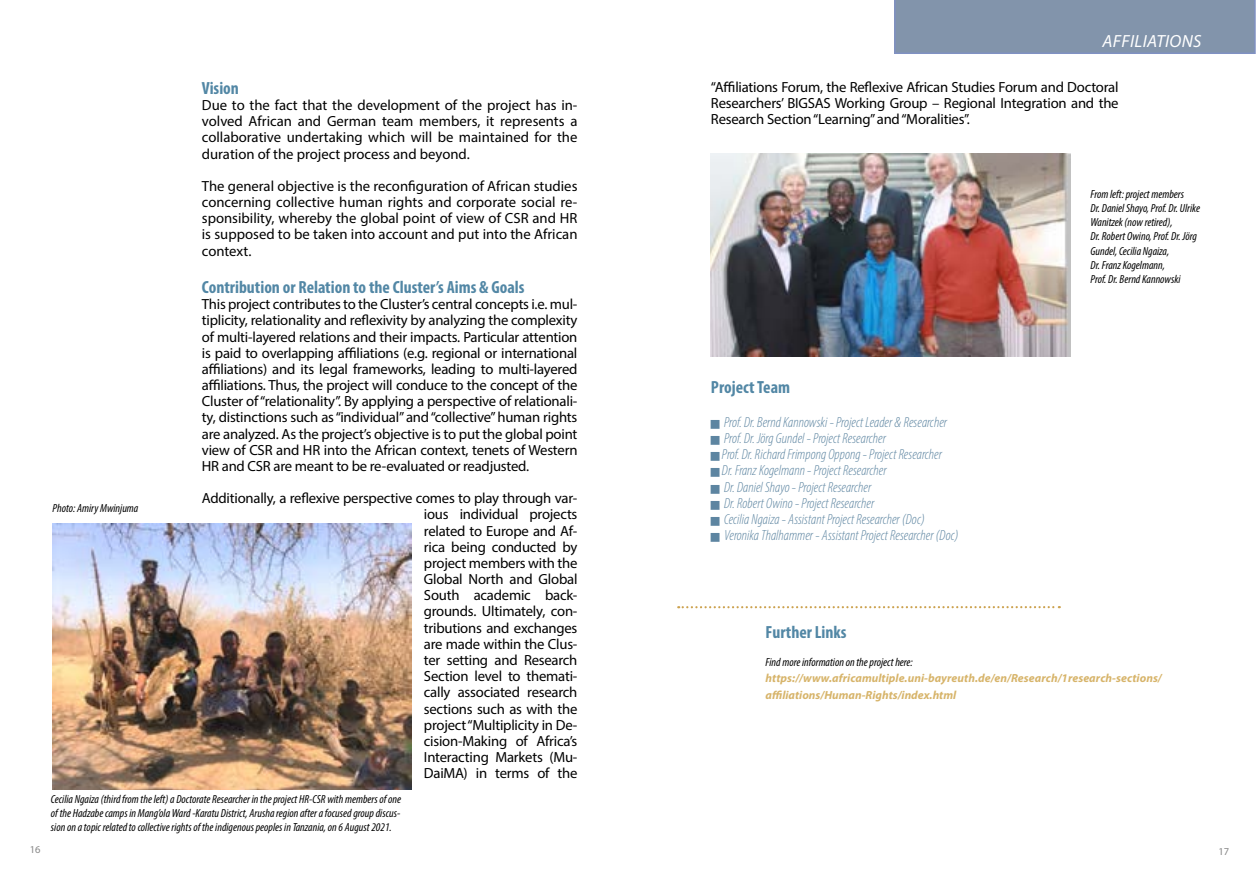
<style>
.page{position:relative;width:1259px;height:893px;background:#fff}
.page>*{position:absolute;margin:0;border:0;box-sizing:border-box;transform-origin:0 0}
.t1{font:700 condensed 17.7px "Myriad Pro";color:#5287a5}
.t2{font:italic 17.7px "Myriad Pro";letter-spacing:.02em;color:#fff}
.t3{font:14.7px/16.2px "Myriad Pro";letter-spacing:-.015em;color:#000;text-align:justify}
.t4{font:italic 300 condensed 14.7px/16.2px "Myriad Pro";color:#5d85a1}
.t5{font:italic condensed 11.7px/14.1px "Myriad Pro";color:#000;text-align:justify}
.t6{font:italic 700 11.7px/16.2px "Myriad Pro";letter-spacing:.005em;color:#d7b46a}
.t7{font:10.5px "Myriad Pro";color:#878787}
</style>
<div class="page">
<svg style="left:678px;top:606px;width:381px;height:2px"></svg>
<img style="left:53px;top:523px;width:358px;height:266px">
<img style="left:710px;top:153px;width:360px;height:203px">
<div style="left:894px;top:0;width:361px;height:54px;background:#8294ab"></div>
<p class="t1" style="left:202px;top:77px;width:39px">Vision</p>
<p class="t3" style="left:202px;top:97px;width:377px">Due to the fact that the development of the project has in&shy;volved African and German team members, it represents a collaborative undertaking which will be maintained for the duration of the project process and beyond.</p>
<p class="t3" style="left:202px;top:178px;width:377px">The general objective is the reconfiguration of African studies concerning collective human rights and corporate social re&shy;sponsibility, whereby the global point of view of CSR and HR is supposed to be taken into account and put into the African context.</p>
<p class="t1" style="left:202px;top:276px;width:324px">Contribution or Relation to the Cluster’s Aims &amp; Goals</p>
<p class="t3" style="left:202px;top:296px;width:377px">This project contributes to the Cluster’s central concepts i.e. mul&shy;tiplicity, relationality and reflexivity by analyzing the complexity of multi-layered relations and their impacts. Particular attention is paid to overlapping affiliations (e.g. regional or international affiliations) and its legal frameworks, leading to multi-layered affiliations. Thus, the project will conduce to the concept of the Cluster of “relationality”. By applying a perspective of relationali&shy;ty, distinctions such as “individual” and “collective” human rights are analyzed. As the project’s objective is to put the global point view of CSR and HR into the African context, tenets of Western HR and CSR are meant to be re-evaluated or readjusted.</p>
<p class="t3" style="left:424px;top:490px;width:155px;text-indent:-222px">Additionally, a reflexive perspective comes to play through var&shy;ious individual projects related to Europe and Af&shy;rica being conducted by project members with the Global North and Global South academic back&shy;grounds. Ultimately, con&shy;tributions and exchanges are made within the Clus&shy;ter setting and Research Section level to themati&shy;cally associated research sections such as with the project “Multiplicity in De&shy;cision-Making of Africa’s Interacting Markets (Mu-DaiMA) in terms of the</p>
<p class="t5" style="left:51px;top:792px;width:352px">Cecilia Ngaiza (third from the left) a Doctorate Researcher in the project HR-CSR with members of one of the Hadzabe camps in Mang’ola Ward -Karatu District, Arusha region after a focused group discus&shy;sion on a topic related to collective rights of the indigenous peoples in Tanzania, on 6 August 2021.</p>
<p class="t5" style="left:53px;top:501px;width:87px">Photo: Amiry Mwinjuma</p>
<p class="t2" style="left:1102px;top:30px;width:100px">AFFILIATIONS</p>
<p class="t3" style="left:711px;top:79px;width:409px">“Affiliations Forum, the Reflexive African Studies Forum and Doctoral Researchers’ BIGSAS Working Group – Regional Integration and the Research Section “Learning” and “Moralities”.</p>
<p class="t1" style="left:711px;top:376px;width:81px">Project Team</p>
<p class="t4" style="left:722px;top:414px;width:238px">Prof. Dr. Bernd Kannowski - Project Leader &amp; Researcher Prof. Dr. Jörg Gundel - Project Researcher<br>Prof. Dr. Richard Frimpong Oppong - Project Researcher<br>Dr. Franz Kogelmann - Project Researcher<br>Dr. Daniel Shayo - Project Researcher<br>Dr. Robert Owino - Project Researcher<br>Cecilia Ngaiza - Assistant Project Researcher (Doc)<br>Veronika Thalhammer - Assistant Project Researcher (Doc)</p>
<p class="t5" style="left:1090px;top:187px;width:111px;text-align:left">From left: project members<br>Dr. Daniel Shayo, Prof. Dr. Ulrike<br>Wanitzek (now retired),<br>Dr. Robert Owino, Prof. Dr. Jörg<br>Gundel, Cecilia Ngaiza,<br>Dr. Franz Kogelmann,<br>Prof. Dr. Bernd Kannowski</p>
<p class="t1" style="left:765px;top:621px;width:82px">Further Links</p>
<p class="t5" style="left:765px;top:655px;width:149px">Find more information on the project here:</p>
<p class="t6" style="left:765px;top:670px;width:398px">https://www.africamultiple.uni-bayreuth.de/en/Research/1research-sections/ affiliations/Human-Rights/index.html</p>
<p class="t7" style="left:30px;top:843px;width:12px">16</p>
<p class="t7" style="left:1218px;top:845px;width:12px">17</p>
</div>
